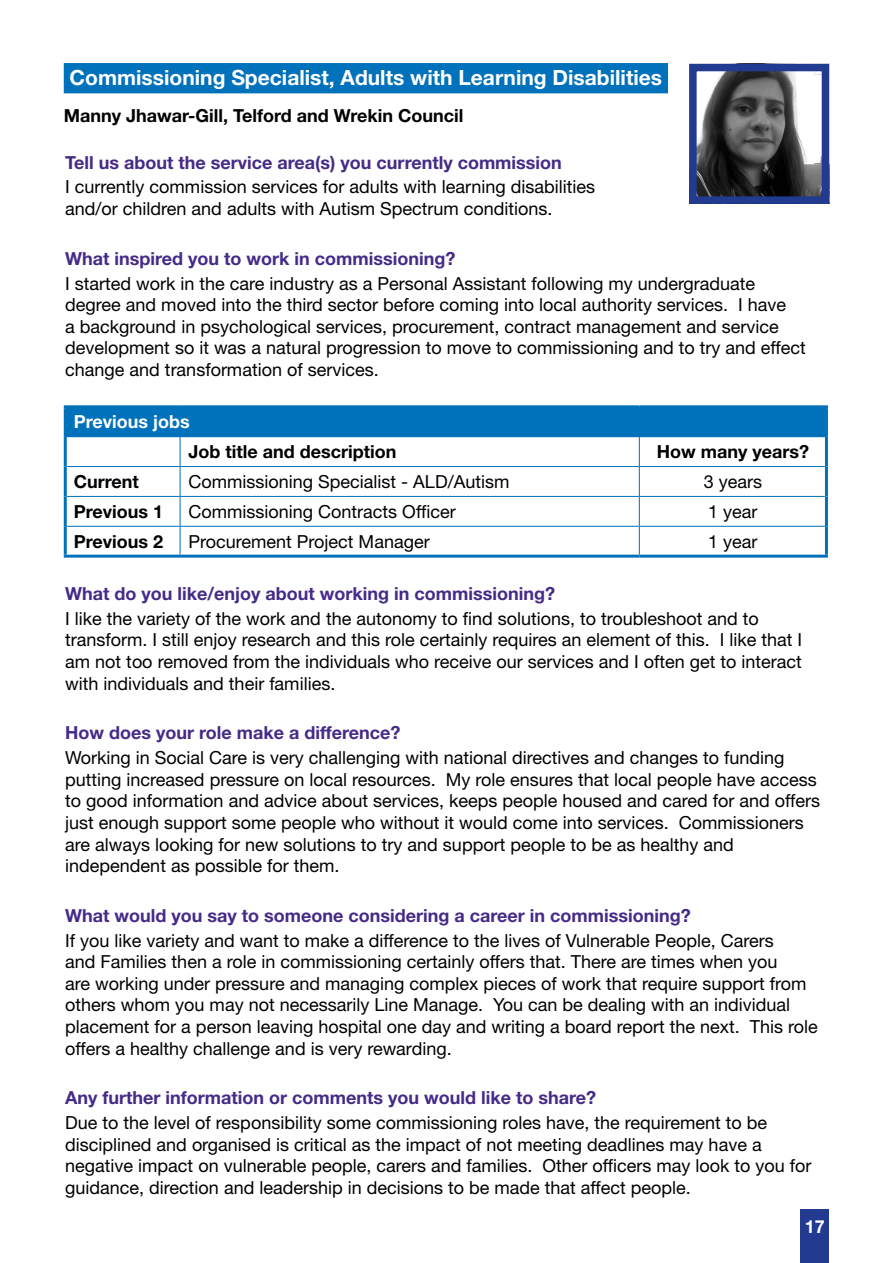
<style>
.page{position:relative;width:893px;height:1263px;background:#fff}
.page>*{position:absolute;margin:0;border:0;box-sizing:border-box;transform-origin:0 0}
.t1{font:700 21px "Helvetica Neue LT Std";color:#fff}
.t2{font:18px/21.6px "Helvetica Neue LT Std";color:#000}
.t3{font:700 18px "Helvetica Neue LT Std";color:#462a88}
.t4{font:700 18px "Helvetica Neue LT Std";color:#000}
.t5{font:700 18px "Helvetica Neue LT Std";color:#fff}
</style>
<div class="page">
<div style="left:800px;top:1209px;width:29px;height:54px;background:#223a8f"></div>
<div style="left:64px;top:63px;width:604px;height:30px;background:#0071bb"></div>
<div style="left:65px;top:407px;width:761px;height:30px;background:#0071bb"></div>
<hr style="left:64px;top:405px;width:116px;height:3px;background:#0071bb">
<hr style="left:64px;top:408px;width:3px;height:29px;background:#0071bb">
<hr style="left:180px;top:405px;width:459px;height:3px;background:#0071bb">
<hr style="left:639px;top:405px;width:189px;height:3px;background:#0071bb">
<hr style="left:825px;top:408px;width:3px;height:29px;background:#0071bb">
<hr style="left:64px;top:437px;width:3px;height:29px;background:#0071bb">
<hr style="left:825px;top:437px;width:3px;height:29px;background:#0071bb">
<hr style="left:64px;top:466px;width:3px;height:30px;background:#0071bb">
<hr style="left:825px;top:466px;width:3px;height:30px;background:#0071bb">
<hr style="left:64px;top:496px;width:3px;height:30px;background:#0071bb">
<hr style="left:825px;top:496px;width:3px;height:30px;background:#0071bb">
<hr style="left:64px;top:526px;width:3px;height:29px;background:#0071bb">
<hr style="left:825px;top:526px;width:3px;height:29px;background:#0071bb">
<hr style="left:64px;top:555px;width:116px;height:3px;background:#0071bb">
<hr style="left:180px;top:555px;width:459px;height:3px;background:#0071bb">
<hr style="left:639px;top:555px;width:189px;height:3px;background:#0071bb">
<hr style="left:67px;top:466px;width:113px;height:1px;background:#0071bb">
<hr style="left:180px;top:466px;width:459px;height:1px;background:#0071bb">
<hr style="left:639px;top:466px;width:186px;height:1px;background:#0071bb">
<hr style="left:67px;top:496px;width:113px;height:1px;background:#0071bb">
<hr style="left:180px;top:496px;width:459px;height:1px;background:#0071bb">
<hr style="left:639px;top:496px;width:186px;height:1px;background:#0071bb">
<hr style="left:67px;top:526px;width:113px;height:1px;background:#0071bb">
<hr style="left:180px;top:526px;width:459px;height:1px;background:#0071bb">
<svg style="left:180px;top:437px;width:1px;height:118px"></svg>
<hr style="left:639px;top:526px;width:186px;height:1px;background:#0071bb">
<svg style="left:639px;top:437px;width:1px;height:118px"></svg>
<img style="left:698px;top:73px;width:122px;height:122px">
<div style="left:689px;top:64px;width:140px;height:140px;border:8px solid #223a8f"></div>
<p class="t1" style="left:70px;top:65px;width:594px">Commissioning Specialist, Adults with Learning Disabilities</p>
<p class="t4" style="left:64px;top:105px;width:401px">Manny Jhawar-Gill, Telford and Wrekin Council</p>
<p class="t3" style="left:65px;top:151px;width:498px">Tell us about the service area(s) you currently commission</p>
<p class="t2" style="left:65px;top:176px;width:531px">I currently commission services for adults with learning disabilities and/or children and adults with Autism Spectrum conditions.</p>
<p class="t3" style="left:65px;top:247px;width:392px">What inspired you to work in commissioning?</p>
<p class="t2" style="left:65px;top:272px;width:742px">I started work in the care industry as a Personal Assistant following my undergraduate degree and moved into the third sector before coming into local authority services. I have<br>a background in psychological services, procurement, contract management and service development so it was a natural progression to move to commissioning and to try and effect change and transformation of services.</p>
<p class="t5" style="left:74px;top:411px;width:118px">Previous jobs</p>
<p class="t4" style="left:189px;top:440px;width:209px">Job title and description</p>
<p class="t4" style="left:657px;top:440px;width:154px">How many years?</p>
<p class="t4" style="left:74px;top:470px;width:67px">Current</p>
<p class="t2" style="left:189px;top:470px;width:322px">Commissioning Specialist - ALD/Autism</p>
<p class="t2" style="left:704px;top:470px;width:60px">3 years</p>
<p class="t4" style="left:74px;top:500px;width:91px">Previous 1</p>
<p class="t2" style="left:189px;top:500px;width:269px">Commissioning Contracts Officer</p>
<p class="t2" style="left:708px;top:500px;width:51px">1 year</p>
<p class="t4" style="left:74px;top:530px;width:91px">Previous 2</p>
<p class="t2" style="left:189px;top:530px;width:243px">Procurement Project Manager</p>
<p class="t2" style="left:708px;top:530px;width:51px">1 year</p>
<p class="t3" style="left:65px;top:582px;width:491px">What do you like/enjoy about working in commissioning?</p>
<p class="t2" style="left:65px;top:607px;width:738px">I like the variety of the work and the autonomy to find solutions, to troubleshoot and to transform. I still enjoy research and this role certainly requires an element of this. I like that I am not too removed from the individuals who receive our services and I often get to interact with individuals and their families.</p>
<p class="t3" style="left:65px;top:722px;width:337px">How does your role make a difference?</p>
<p class="t2" style="left:65px;top:747px;width:756px">Working in Social Care is very challenging with national directives and changes to funding putting increased pressure on local resources. My role ensures that local people have access to good information and advice about services, keeps people housed and cared for and offers just enough support some people who without it would come into services. Commissioners are always looking for new solutions to try and support people to be as healthy and independent as possible for them.</p>
<p class="t3" style="left:65px;top:904px;width:627px">What would you say to someone considering a career in commissioning?</p>
<p class="t2" style="left:65px;top:929px;width:754px">If you like variety and want to make a difference to the lives of Vulnerable People, Carers<br>and Families then a role in commissioning certainly offers that. There are times when you<br>are working under pressure and managing complex pieces of work that require support from others whom you may not necessarily Line Manage. You can be dealing with an individual placement for a person leaving hospital one day and writing a board report the next. This role offers a healthy challenge and is very rewarding.</p>
<p class="t3" style="left:65px;top:1087px;width:532px">Any further information or comments you would like to share?</p>
<p class="t2" style="left:65px;top:1112px;width:748px">Due to the level of responsibility some commissioning roles have, the requirement to be disciplined and organised is critical as the impact of not meeting deadlines may have a negative impact on vulnerable people, carers and families. Other officers may look to you for guidance, direction and leadership in decisions to be made that affect people.</p>
<p class="t5" style="left:805px;top:1215px;width:22px">17</p>
</div>
